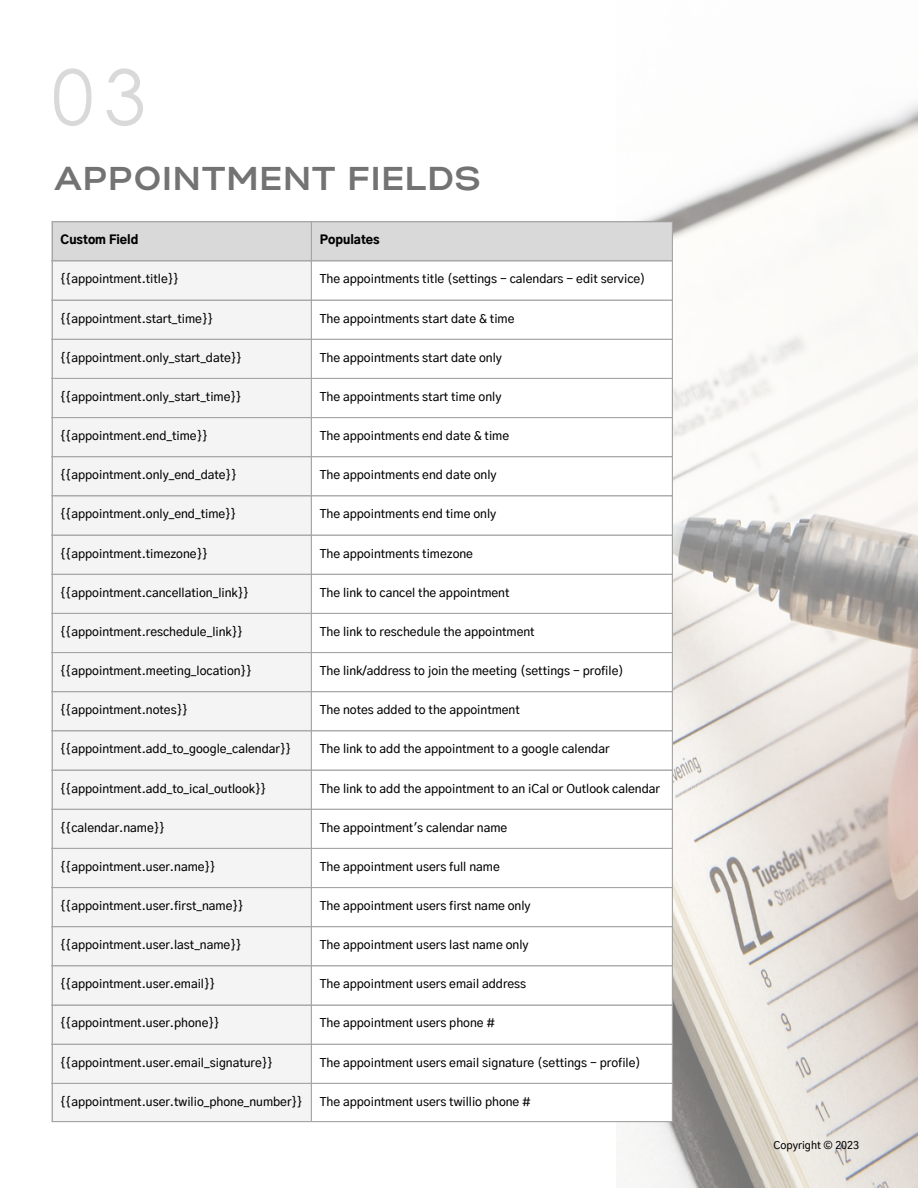
<style>
.page{position:relative;width:918px;height:1188px;background:#fff}
.page>*{position:absolute;margin:0;border:0;box-sizing:border-box;transform-origin:0 0}
.t1{font:76.5px "Century Gothic";color:#d9d9d9}
.t2{font:700 33px "Gabriel Sans";letter-spacing:.06em;color:#737373}
.t3{font:500 12px "Gothic A1";color:#000}
.t4{font:900 12px "Gothic A1";color:#000}
.t5{font:500 10.5px "Gothic A1";color:#000}
</style>
<div class="page">
<img style="left:616px;top:102px;width:302px;height:1086px">
<div style="left:53px;top:222px;width:619px;height:38px;background:#d9d9d9"></div>
<div style="left:53px;top:262px;width:258px;height:859px;background:#f4f4f4"></div>
<svg style="left:312px;top:262px;width:360px;height:859px"></svg>
<hr style="left:52px;top:222px;width:1px;height:899px;background:#a6a6a6">
<hr style="left:311px;top:222px;width:1px;height:899px;background:#a6a6a6">
<hr style="left:672px;top:222px;width:1px;height:899px;background:#a6a6a6">
<hr style="left:52px;top:221px;width:621px;height:1px;background:#a6a6a6">
<hr style="left:52px;top:260px;width:621px;height:2px;background:#a6a6a6">
<hr style="left:52px;top:300px;width:621px;height:1px;background:#a6a6a6">
<hr style="left:52px;top:339px;width:621px;height:1px;background:#a6a6a6">
<hr style="left:52px;top:378px;width:621px;height:1px;background:#a6a6a6">
<hr style="left:52px;top:417px;width:621px;height:1px;background:#a6a6a6">
<hr style="left:52px;top:456px;width:621px;height:1px;background:#a6a6a6">
<hr style="left:52px;top:495px;width:621px;height:1px;background:#a6a6a6">
<hr style="left:52px;top:535px;width:621px;height:1px;background:#a6a6a6">
<hr style="left:52px;top:574px;width:621px;height:1px;background:#a6a6a6">
<hr style="left:52px;top:613px;width:621px;height:1px;background:#a6a6a6">
<hr style="left:52px;top:652px;width:621px;height:1px;background:#a6a6a6">
<hr style="left:52px;top:691px;width:621px;height:1px;background:#a6a6a6">
<hr style="left:52px;top:730px;width:621px;height:1px;background:#a6a6a6">
<hr style="left:52px;top:770px;width:621px;height:1px;background:#a6a6a6">
<hr style="left:52px;top:809px;width:621px;height:1px;background:#a6a6a6">
<hr style="left:52px;top:848px;width:621px;height:1px;background:#a6a6a6">
<hr style="left:52px;top:887px;width:621px;height:1px;background:#a6a6a6">
<hr style="left:52px;top:926px;width:621px;height:1px;background:#a6a6a6">
<hr style="left:52px;top:965px;width:621px;height:1px;background:#a6a6a6">
<hr style="left:52px;top:1004px;width:621px;height:2px;background:#a6a6a6">
<hr style="left:52px;top:1044px;width:621px;height:1px;background:#a6a6a6">
<hr style="left:52px;top:1083px;width:621px;height:1px;background:#a6a6a6">
<hr style="left:52px;top:1121px;width:621px;height:1px;background:#a6a6a6">
<p class="t1" style="left:52px;top:48px;width:96px">03</p>
<p class="t2" style="left:55px;top:164px;width:427px">APPOINTMENT FIELDS</p>
<p class="t4" style="left:61px;top:235px;width:79px">Custom Field</p>
<p class="t4" style="left:320px;top:235px;width:61px">Populates</p>
<p class="t3" style="left:61px;top:274px;width:120px">{{appointment.title}}</p>
<p class="t3" style="left:320px;top:274px;width:327px">The appointments title (settings - calendars - edit service)</p>
<p class="t3" style="left:61px;top:313px;width:154px">{{appointment.start_time}}</p>
<p class="t3" style="left:320px;top:313px;width:196px">The appointments start date &amp; time</p>
<p class="t3" style="left:61px;top:352px;width:183px">{{appointment.only_start_date}}</p>
<p class="t3" style="left:320px;top:352px;width:184px">The appointments start date only</p>
<p class="t3" style="left:61px;top:391px;width:182px">{{appointment.only_start_time}}</p>
<p class="t3" style="left:320px;top:391px;width:183px">The appointments start time only</p>
<p class="t3" style="left:61px;top:430px;width:148px">{{appointment.end_time}}</p>
<p class="t3" style="left:320px;top:430px;width:191px">The appointments end date &amp; time</p>
<p class="t3" style="left:61px;top:470px;width:177px">{{appointment.only_end_date}}</p>
<p class="t3" style="left:320px;top:470px;width:178px">The appointments end date only</p>
<p class="t3" style="left:61px;top:509px;width:177px">{{appointment.only_end_time}}</p>
<p class="t3" style="left:320px;top:509px;width:178px">The appointments end time only</p>
<p class="t3" style="left:61px;top:548px;width:148px">{{appointment.timezone}}</p>
<p class="t3" style="left:320px;top:548px;width:155px">The appointments timezone</p>
<p class="t3" style="left:61px;top:587px;width:190px">{{appointment.cancellation_link}}</p>
<p class="t3" style="left:320px;top:587px;width:191px">The link to cancel the appointment</p>
<p class="t3" style="left:61px;top:626px;width:184px">{{appointment.reschedule_link}}</p>
<p class="t3" style="left:320px;top:626px;width:216px">The link to reschedule the appointment</p>
<p class="t3" style="left:61px;top:665px;width:192px">{{appointment.meeting_location}}</p>
<p class="t3" style="left:320px;top:665px;width:306px">The link/address to join the meeting (settings - profile)</p>
<p class="t3" style="left:61px;top:705px;width:128px">{{appointment.notes}}</p>
<p class="t3" style="left:320px;top:705px;width:202px">The notes added to the appointment</p>
<p class="t3" style="left:61px;top:744px;width:232px">{{appointment.add_to_google_calendar}}</p>
<p class="t3" style="left:320px;top:744px;width:291px">The link to add the appointment to a google calendar</p>
<p class="t3" style="left:61px;top:783px;width:207px">{{appointment.add_to_ical_outlook}}</p>
<p class="t3" style="left:320px;top:783px;width:342px">The link to add the appointment to an iCal or Outlook calendar</p>
<p class="t3" style="left:61px;top:822px;width:106px">{{calendar.name}}</p>
<p class="t3" style="left:320px;top:822px;width:189px">The appointment's calendar name</p>
<p class="t3" style="left:61px;top:861px;width:156px">{{appointment.user.name}}</p>
<p class="t3" style="left:320px;top:861px;width:181px">The appointment users full name</p>
<p class="t3" style="left:61px;top:900px;width:184px">{{appointment.user.first_name}}</p>
<p class="t3" style="left:320px;top:900px;width:212px">The appointment users first name only</p>
<p class="t3" style="left:61px;top:940px;width:182px">{{appointment.user.last_name}}</p>
<p class="t3" style="left:320px;top:940px;width:210px">The appointment users last name only</p>
<p class="t3" style="left:61px;top:979px;width:156px">{{appointment.user.email}}</p>
<p class="t3" style="left:320px;top:979px;width:208px">The appointment users email address</p>
<p class="t3" style="left:61px;top:1018px;width:160px">{{appointment.user.phone}}</p>
<p class="t3" style="left:320px;top:1018px;width:177px">The appointment users phone #</p>
<p class="t3" style="left:61px;top:1057px;width:214px">{{appointment.user.email_signature}}</p>
<p class="t3" style="left:320px;top:1057px;width:323px">The appointment users email signature (settings - profile)</p>
<p class="t3" style="left:61px;top:1096px;width:243px">{{appointment.user.twilio_phone_number}}</p>
<p class="t3" style="left:320px;top:1096px;width:213px">The appointment users twillio phone #</p>
<p class="t5" style="left:774px;top:1141px;width:87px">Copyright © 2023</p>
</div>
